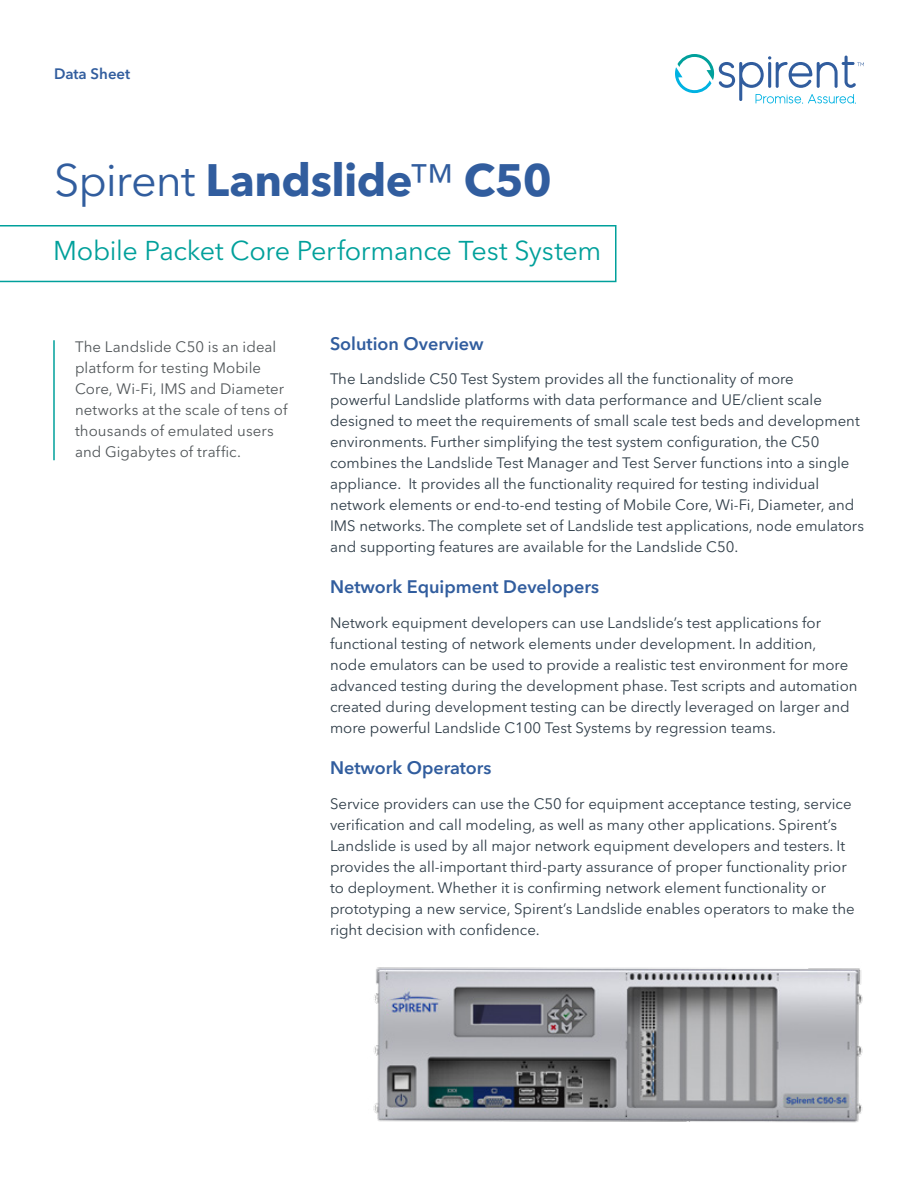
<style>
.page{position:relative;width:918px;height:1188px;background:#fff}
.page>*{position:absolute;margin:0;border:0;box-sizing:border-box;transform-origin:0 0}
.t1{font:700 45px "Avenir Next LT Pro";letter-spacing:-.01em;color:#315d9e}
.t2{font:27px "Avenir Next LT Pro";letter-spacing:-.015em;color:#00a09b}
.t3{font:600 18px "Avenir Next LT Pro";color:#315d9e}
.t4{font:15px/21px "Avenir Next LT Pro";color:#303e49}
.t5{font:15px/21px "Avenir Next LT Pro";letter-spacing:.005em;color:#52575a}
.t6{font:600 15px "Avenir Next LT Pro";color:#315d9e}
.s1{font-weight:400}
</style>
<div class="page">
<svg style="left:675px;top:54px;width:189px;height:50px"></svg>
<svg style="left:0;top:225px;width:617px;height:57px"></svg>
<hr style="left:53px;top:340px;width:2px;height:120px;background:#00a09b">
<img style="left:373px;top:967px;width:490px;height:156px">
<p class="t6" style="left:54px;top:65px;width:78px">Data Sheet</p>
<h1 class="t1" style="left:54px;top:153px;width:499px"><span class="s1">Spirent</span> Landslide<span class="s1">™</span> C50</h1>
<h2 class="t2" style="left:53px;top:235px;width:550px">Mobile Packet Core Performance Test System</h2>
<p class="t5" style="left:75px;top:336px;width:214px">The Landslide C50 is an ideal platform for testing Mobile<br>Core, Wi-Fi, IMS and Diameter networks at the scale of tens of thousands of emulated users and Gigabytes of traffic.</p>
<p class="t3" style="left:330px;top:332px;width:155px">Solution Overview</p>
<p class="t4" style="left:330px;top:368px;width:536px">The Landslide C50 Test System provides all the functionality of more<br>powerful Landslide platforms with data performance and UE/client scale designed to meet the requirements of small scale test beds and development environments. Further simplifying the test system configuration, the C50 combines the Landslide Test Manager and Test Server functions into a single appliance. It provides all the functionality required for testing individual network elements or end-to-end testing of Mobile Core, Wi-Fi, Diameter, and IMS networks. The complete set of Landslide test applications, node emulators and supporting features are available for the Landslide C50.</p>
<p class="t3" style="left:330px;top:576px;width:270px">Network Equipment Developers</p>
<p class="t4" style="left:330px;top:612px;width:529px">Network equipment developers can use Landslide’s test applications for functional testing of network elements under development. In addition,<br>node emulators can be used to provide a realistic test environment for more advanced testing during the development phase. Test scripts and automation created during development testing can be directly leveraged on larger and more powerful Landslide C100 Test Systems by regression teams.</p>
<p class="t3" style="left:330px;top:757px;width:163px">Network Operators</p>
<p class="t4" style="left:330px;top:793px;width:526px">Service providers can use the C50 for equipment acceptance testing, service verification and call modeling, as well as many other applications. Spirent’s Landslide is used by all major network equipment developers and testers. It provides the all-important third-party assurance of proper functionality prior to deployment. Whether it is confirming network element functionality or prototyping a new service, Spirent’s Landslide enables operators to make the right decision with confidence.</p>
</div>
